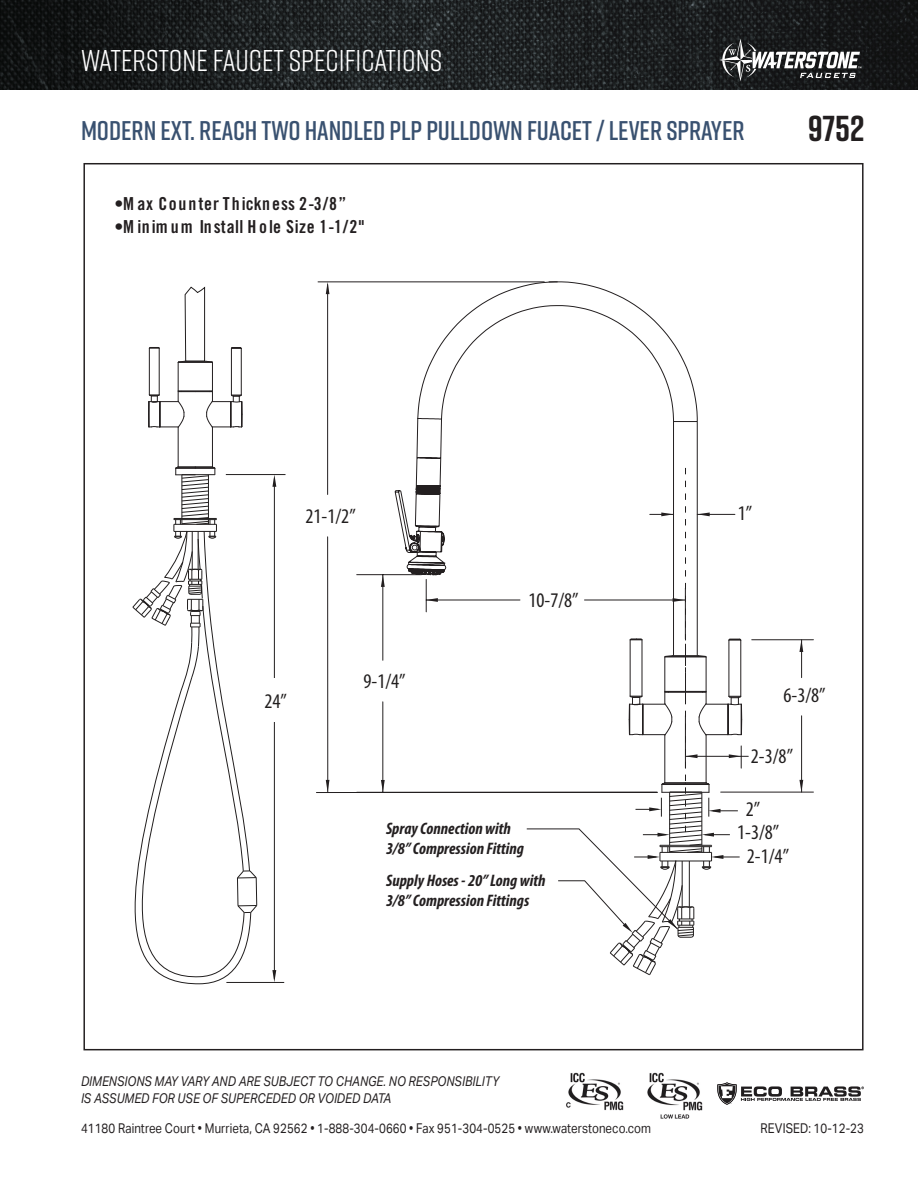
<style>
.page{position:relative;width:918px;height:1188px;background:#fff}
.page>*{position:absolute;margin:0;border:0;box-sizing:border-box;transform-origin:0 0}
.t1{font:700 36px "Rift";color:#231f20}
.t2{font:30px "Rift";color:#fff}
.t3{font:600 27px "Rift";letter-spacing:-.005em;color:#395170}
.t4{font:condensed 20.85px/23.4px "Myriad Pro";color:#211e1e;text-align:center}
.t5{font:17.85px "Trade Gothic Bold Cond Twenty";letter-spacing:.055em;color:#231f20}
.t6{font:italic 700 condensed 16.65px/20.1px "Myriad Pro";color:#231f20}
.t7{font:13.5px "Aktiv Grotesk";letter-spacing:.01em;color:#231f20;scale:.85 1}
.t8{font:italic 13.5px/16.2px "Aktiv Grotesk";letter-spacing:.01em;color:#231f20;scale:.85 1}
</style>
<div class="page">
<img style="left:647px;top:1072px;width:56px;height:47px">
<img style="left:566px;top:1072px;width:58px;height:39px">
<img style="left:0;top:0;width:918px;height:89px">
<svg style="left:719px;top:39px;width:142px;height:42px"></svg>
<svg style="left:717px;top:1082px;width:147px;height:23px"></svg>
<svg style="left:134px;top:666px;width:118px;height:318px"></svg>
<hr style="left:226px;top:982px;width:58px;height:1px;background:#211e1e">
<svg style="left:236px;top:870px;width:22px;height:44px"></svg>
<hr style="left:226px;top:474px;width:60px;height:1px;background:#211e1e">
<hr style="left:274px;top:479px;width:1px;height:500px;background:#211e1e">
<div style="left:261px;top:678px;width:27px;height:44px;background:#fff"></div>
<svg style="left:272px;top:475px;width:4px;height:12px"></svg>
<svg style="left:272px;top:970px;width:4px;height:12px"></svg>
<hr style="left:801px;top:640px;width:1px;height:38px;background:#231f20">
<hr style="left:801px;top:716px;width:1px;height:76px;background:#231f20">
<hr style="left:752px;top:639px;width:61px;height:1px;background:#231f20">
<hr style="left:721px;top:792px;width:92px;height:1px;background:#231f20">
<svg style="left:799px;top:640px;width:4px;height:12px"></svg>
<svg style="left:799px;top:780px;width:4px;height:12px"></svg>
<hr style="left:178px;top:427px;width:1px;height:40px;background:#231f20">
<hr style="left:212px;top:427px;width:1px;height:40px;background:#231f20">
<svg style="left:148px;top:286px;width:95px;height:143px"></svg>
<svg style="left:132px;top:466px;width:85px;height:226px"></svg>
<svg style="left:394px;top:281px;width:304px;height:295px"></svg>
<hr style="left:316px;top:792px;width:341px;height:1px;background:#231f20">
<hr style="left:318px;top:281px;width:226px;height:1px;background:#231f20">
<hr style="left:426px;top:579px;width:1px;height:33px;background:#231f20">
<hr style="left:426px;top:600px;width:94px;height:1px;background:#231f20">
<hr style="left:357px;top:574px;width:64px;height:1px;background:#231f20">
<hr style="left:382px;top:575px;width:1px;height:85px;background:#231f20">
<hr style="left:382px;top:702px;width:1px;height:90px;background:#231f20">
<svg style="left:408px;top:487px;width:36px;height:88px"></svg>
<hr style="left:697px;top:422px;width:1px;height:234px;background:#231f20">
<hr style="left:673px;top:422px;width:1px;height:234px;background:#231f20">
<svg style="left:326px;top:282px;width:3px;height:510px"></svg>
<svg style="left:381px;top:780px;width:4px;height:12px"></svg>
<svg style="left:381px;top:575px;width:4px;height:12px"></svg>
<svg style="left:426px;top:598px;width:12px;height:4px"></svg>
<svg style="left:526px;top:468px;width:222px;height:508px"></svg>
<h2 class="t2" style="left:81px;top:39px;width:363px">WATERSTONE FAUCET SPECIFICATIONS</h2>
<p class="t3" style="left:81px;top:111px;width:665px">MODERN EXT. REACH TWO HANDLED PLP PULLDOWN FUACET / LEVER SPRAYER</p>
<p class="t1" style="left:808px;top:102px;width:58px">9752</p>
<p class="t5" style="left:114px;top:193px;width:233px">•M ax Counter Thickness 2-3/8”</p>
<p class="t5" style="left:114px;top:215px;width:252px">•M inimum Install Hole Size 1-1/2"</p>
<p class="t4" style="left:306px;top:504px;width:52px">21-1/2”</p>
<p class="t4" style="left:264px;top:689px;width:24px">24”</p>
<p class="t4" style="left:364px;top:669px;width:44px">9-1/4”</p>
<p class="t4" style="left:528px;top:588px;width:52px">10-7/8”</p>
<p class="t6" style="left:386px;top:818px;width:139px">Spray Connection with<br>3/8” Compression Fitting</p>
<p class="t6" style="left:386px;top:870px;width:161px">Supply Hoses - 20” Long with<br>3/8” Compression Fittings</p>
<p class="t8" style="left:81px;top:1074px;width:493px">DIMENSIONS MAY VARY AND ARE SUBJECT TO CHANGE. NO RESPONSIBILITY<br>IS ASSUMED FOR USE OF SUPERCEDED OR VOIDED DATA</p>
<p class="t4" style="left:738px;top:501px;width:16px">1”</p>
<p class="t4" style="left:783px;top:684px;width:44px">6-3/8”</p>
<p class="t4" style="left:751px;top:745px;width:44px">2-3/8”</p>
<p class="t4" style="left:737px;top:797px;width:44px">2”<br>1-3/8”</p>
<p class="t4" style="left:747px;top:844px;width:44px">2-1/4”</p>
<p class="t7" style="left:81px;top:1120px;width:672px">41180 Raintree Court • Murrieta, CA 92562 • 1-888-304-0660 • Fax 951-304-0525 • www.waterstoneco.com</p>
<p class="t7" style="left:761px;top:1121px;width:123px">REVISED: 10-12-23</p>
</div>
